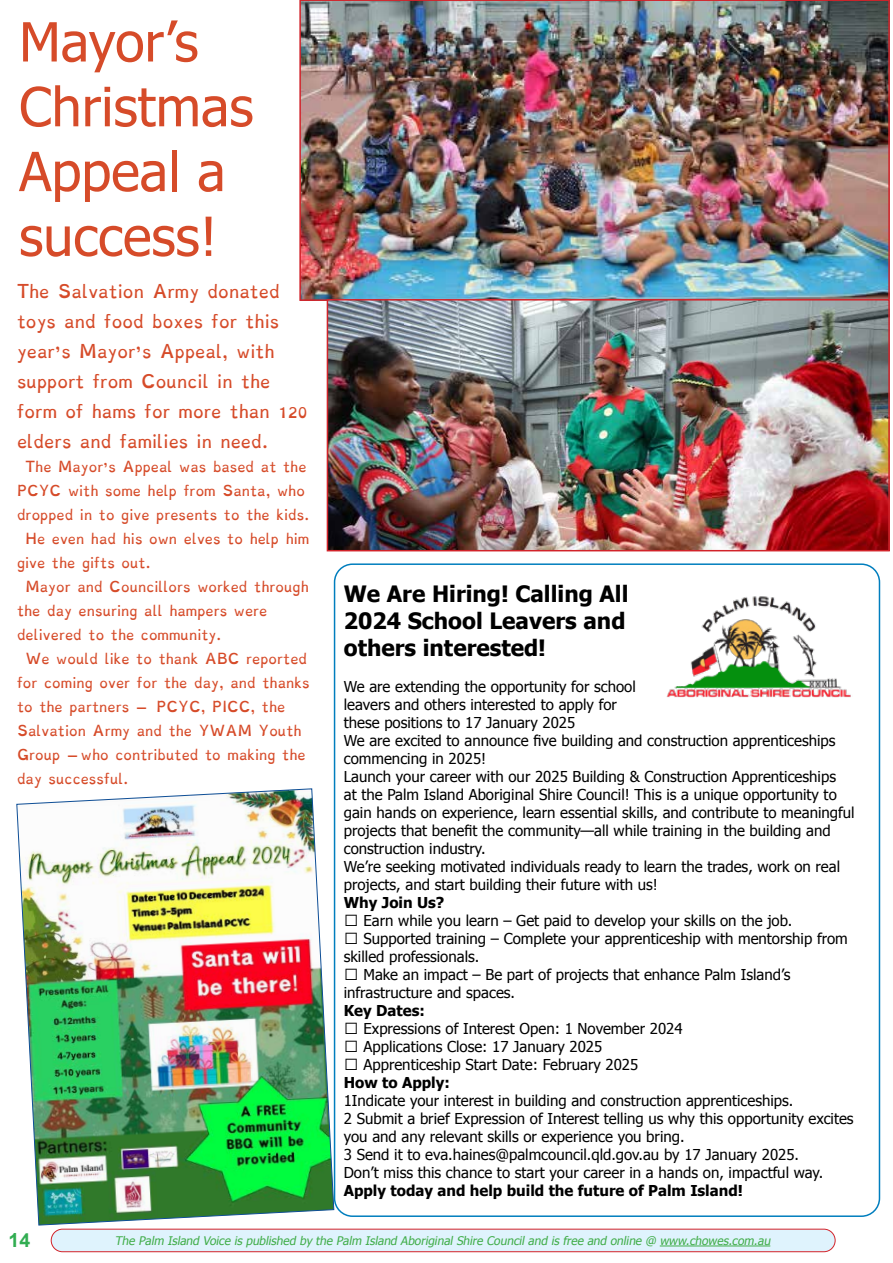
<style>
.page{position:relative;width:893px;height:1263px;background:#fff}
.page>*{position:absolute;margin:0;border:0;box-sizing:border-box;transform-origin:0 0}
.t1{font:54px/64.8px "Tahoma";color:#d64b29}
.t2{font:700 22.5px/27px "Tahoma";color:#000}
.t3{font:700 19.5px "Arial";color:#32ad52}
.t4{font:15px/18px "Tahoma";color:#000}
.t5{font:15px/30px "Dyslexie";color:#d64b29}
.t6{font:700 15px "Tahoma";color:#000}
.t7{font:12px "Dyslexie";color:#d64b29}
.t8{font:italic 11.85px "Tahoma";color:#41ad49}
</style>
<div class="page">
<div style="left:51px;top:1229px;width:784px;height:23px;background:#dff3fd;border-radius:11px"></div>
<hr style="left:660px;top:1245px;width:110px;height:1px;background:#41ad49">
<div style="left:51px;top:1229px;width:784px;height:23px;border:1px solid #d2232a;border-radius:11px"></div>
<img style="left:16px;top:788px;width:318px;height:437px">
<img style="left:666px;top:596px;width:185px;height:101px">
<img style="left:302px;top:3px;width:585px;height:295px">
<div style="left:299px;top:0;width:591px;height:301px;border:2px solid #d2232a"></div>
<img style="left:330px;top:302px;width:557px;height:246px">
<div style="left:327px;top:299px;width:563px;height:252px;border:2px solid #d2232a"></div>
<h1 class="t1" style="left:19px;top:7px;width:236px">Mayor’s<br>Christmas<br>Appeal a success!</h1>
<p class="t5" style="left:17px;top:276px;width:292px">The Salvation Army donated toys and food boxes for this year’s Mayor’s Appeal, with support from Council in the form of hams for more than 120 elders and families in need.</p>
<p class="t7" style="left:26px;top:457px;width:283px">The Mayor’s Appeal was based at the</p>
<p class="t7" style="left:17px;top:481px;width:289px">PCYC with some help from Santa, who</p>
<p class="t7" style="left:17px;top:505px;width:294px">dropped in to give presents to the kids.</p>
<p class="t7" style="left:26px;top:529px;width:285px">He even had his own elves to help him</p>
<p class="t7" style="left:17px;top:553px;width:135px">give the gifts out.</p>
<p class="t7" style="left:26px;top:577px;width:285px">Mayor and Councillors worked through</p>
<p class="t7" style="left:17px;top:601px;width:252px">the day ensuring all hampers were</p>
<p class="t7" style="left:17px;top:625px;width:206px">delivered to the community.</p>
<p class="t7" style="left:26px;top:649px;width:283px">We would like to thank ABC reported</p>
<p class="t7" style="left:17px;top:673px;width:294px">for coming over for the day, and thanks</p>
<p class="t7" style="left:17px;top:697px;width:270px">to the partners – PCYC, PICC, the</p>
<p class="t7" style="left:17px;top:721px;width:286px">Salvation Army and the YWAM Youth</p>
<p class="t7" style="left:17px;top:745px;width:290px">Group –who contributed to making the</p>
<p class="t7" style="left:17px;top:769px;width:113px">day successful.</p>
<h2 class="t2" style="left:344px;top:579px;width:286px">We Are Hiring! Calling All<br>2024 School Leavers and others interested!</h2>
<p class="t4" style="left:344px;top:677px;width:512px">We are extending the opportunity for school<br>leavers and others interested to apply for<br>these positions to 17 January 2025<br>We are excited to announce five building and construction apprenticeships commencing in 2025!<br>Launch your career with our 2025 Building &amp; Construction Apprenticeships<br>at the Palm Island Aboriginal Shire Council! This is a unique opportunity to gain hands on experience, learn essential skills, and contribute to meaningful projects that benefit the community—all while training in the building and construction industry.<br>We’re seeking motivated individuals ready to learn the trades, work on real projects, and start building their future with us!</p>
<p class="t6" style="left:344px;top:892px;width:102px">Why Join Us?</p>
<p class="t4" style="left:344px;top:911px;width:505px">✅ Earn while you learn – Get paid to develop your skills on the job.<br>✅ Supported training – Complete your apprenticeship with mentorship from skilled professionals.<br>✅ Make an impact – Be part of projects that enhance Palm Island’s infrastructure and spaces.</p>
<p class="t6" style="left:344px;top:1000px;width:83px">Key Dates:</p>
<p class="t4" style="left:363px;top:1019px;width:321px">Expressions of Interest Open: 1 November 2024<br>Applications Close: 1 7 January 2025<br>Apprenticeship Start Date: February 2025</p>
<p class="t6" style="left:344px;top:1072px;width:108px">How to Apply:</p>
<p class="t4" style="left:344px;top:1091px;width:511px">1Indicate your interest in building and construction apprenticeships.<br>2 Submit a brief Expression of Interest telling us why this opportunity excites you and any relevant skills or experience you bring.<br>3 Send it to eva.haines@palmcouncil.qld.gov.au by 17 January 2025.<br>Don’t miss this chance to start your career in a hands on, impactful way.</p>
<p class="t6" style="left:344px;top:1180px;width:401px">Apply today and help build the future of Palm Island!</p>
<h3 class="t3" style="left:9px;top:1228px;width:23px">14</h3>
<p class="t8" style="left:115px;top:1233px;width:659px">The Palm Island Voice is published by the Palm Island Aboriginal Shire Council and is free and online @ www.chowes.com.au</p>
</div>
